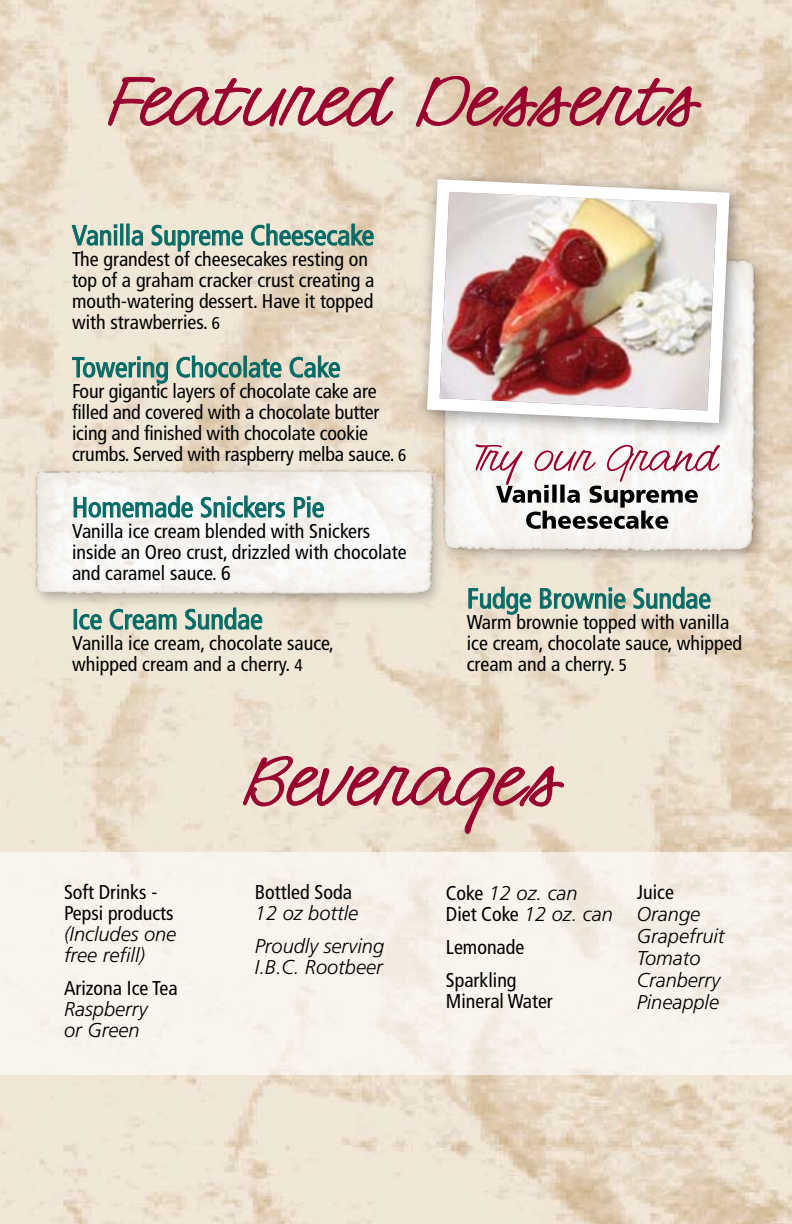
<style>
.page{position:relative;width:792px;height:1224px;background:#fff}
.page>*{position:absolute;margin:0;border:0;box-sizing:border-box;transform-origin:0 0}
.t1{font:condensed 28px "Frutiger";color:#006a65}
.t2{font:condensed 20px/21px "Frutiger";color:#000}
.t3{font:italic 300 20px/22px "Frutiger";color:#000}
.s1{font-size:17px}
.s2{font-weight:400;font-style:normal;font-stretch:condensed}
</style>
<div class="page">
<img style="left:0;top:0;width:792px;height:1224px">
<div style="left:27px;top:464px;width:421px;height:147px;background:#000;opacity:.25"></div>
<img style="left:22px;top:464px;width:416px;height:140px">
<div style="left:0;top:852px;width:792px;height:222px;background:linear-gradient(to right,#f8f5ee,#f6f0e8)"></div>
<svg style="left:71px;top:215px;width:46px;height:34px;background:#c5d0c1"></svg>
<div style="left:120px;top:224px;width:3px;height:22px;border:1px solid #006a65"></div>
<svg style="left:131px;top:215px;width:13px;height:31px"></svg>
<svg style="left:151px;top:224px;width:93px;height:28px;background:#bdccbd"></svg>
<svg style="left:251px;top:215px;width:123px;height:31px;background:#bcc5b5"></svg>
<svg style="left:72px;top:356px;width:97px;height:28px;background:#b9c8b9"></svg>
<svg style="left:176px;top:355px;width:66px;height:23px;background:#b4c3b4"></svg>
<div style="left:244px;top:356px;width:3px;height:22px;border:1px solid #006a65"></div>
<svg style="left:248px;top:347px;width:34px;height:31px"></svg>
<svg style="left:289px;top:347px;width:52px;height:31px;background:#bec8ba"></svg>
<svg style="left:73px;top:487px;width:120px;height:31px"></svg>
<svg style="left:200px;top:495px;width:86px;height:23px"></svg>
<svg style="left:293px;top:496px;width:31px;height:22px"></svg>
<div style="left:74px;top:609px;width:3px;height:21px;border:1px solid #006a65"></div>
<svg style="left:79px;top:614px;width:23px;height:16px"></svg>
<svg style="left:109px;top:599px;width:68px;height:31px;background:#c0ccbe"></svg>
<svg style="left:185px;top:599px;width:78px;height:31px;background:#bdcbbc"></svg>
<svg style="left:108px;top:76px;width:594px;height:52px;background:#cf9796"></svg>
<div style="left:434px;top:252px;width:337px;height:315px;background:#000;opacity:.25"></div>
<img style="left:432px;top:242px;width:327px;height:332px">
<div style="left:413px;top:166px;width:337px;height:276px;background:#000;opacity:.42"></div>
<img style="left:421px;top:173px;width:315px;height:256px">
<svg style="left:476px;top:444px;width:244px;height:85px"></svg>
<svg style="left:242px;top:755px;width:323px;height:80px;background:#dbb2ae"></svg>
<svg style="left:468px;top:586px;width:64px;height:29px;background:#b8c6b9"></svg>
<svg style="left:539px;top:587px;width:87px;height:28px;background:#b9c8b9"></svg>
<svg style="left:633px;top:578px;width:78px;height:31px;background:#c0ccbe"></svg>
<h1 class="t1" style="left:72px;top:219px;width:304px">Vanilla Supreme Cheesecake</h1>
<p class="t2" style="left:72px;top:249px;width:304px">The grandest of cheesecakes resting on top of a graham cracker crust creating a mouth-watering dessert. Have it topped with strawberries. <span class="s1">6</span></p>
<h1 class="t1" style="left:72px;top:351px;width:270px">Towering Chocolate Cake</h1>
<p class="t2" style="left:72px;top:381px;width:336px">Four gigantic layers of chocolate cake are filled and covered with a chocolate butter icing and finished with chocolate cookie crumbs. Served with raspberry melba sauce. <span class="s1">6</span></p>
<h1 class="t1" style="left:72px;top:491px;width:254px">Homemade Snickers Pie</h1>
<p class="t2" style="left:72px;top:521px;width:336px">Vanilla ice cream blended with Snickers inside an Oreo crust, drizzled with chocolate and caramel sauce. 6</p>
<h1 class="t1" style="left:72px;top:603px;width:192px">Ice Cream Sundae</h1>
<p class="t2" style="left:72px;top:633px;width:264px">Vanilla ice cream, chocolate sauce, whipped cream and a cherry. <span class="s1">4</span></p>
<h1 class="t1" style="left:467px;top:582px;width:246px">Fudge Brownie Sundae</h1>
<p class="t2" style="left:467px;top:612px;width:277px">Warm brownie topped with vanilla ice cream, chocolate sauce, whipped cream and a cherry. <span class="s1">5</span></p>
<p class="t2" style="left:64px;top:882px;width:111px">Soft Drinks -<br>Pepsi products</p>
<p class="t3" style="left:64px;top:923px;width:114px;line-height:21px">(Includes one free refill)</p>
<p class="t2" style="left:64px;top:978px;width:115px">Arizona Ice Tea</p>
<p class="t3" style="left:64px;top:998px;width:85px;line-height:21px">Raspberry or Green</p>
<p class="t2" style="left:255px;top:882px;width:99px">Bottled Soda</p>
<p class="t3" style="left:255px;top:896px;width:131px;line-height:33px">12 oz bottle<br>Proudly serving</p>
<p class="t3" style="left:255px;top:956px;width:129px">I.B.C. Rootbeer</p>
<p class="t3" style="left:446px;top:882px;width:168px;line-height:21px"><span class="s2">Coke</span> 12 oz. can<br><span class="s2">Diet Coke</span> 12 oz. can</p>
<p class="t2" style="left:446px;top:930px;width:80px;line-height:33px">Lemonade<br>Sparkling</p>
<p class="t2" style="left:446px;top:990px;width:108px">Mineral Water</p>
<p class="t2" style="left:637px;top:882px;width:39px">Juice</p>
<p class="t3" style="left:637px;top:903px;width:89px">Orange<br>Grapefruit<br>Tomato<br>Cranberry<br>Pineapple</p>
</div>
